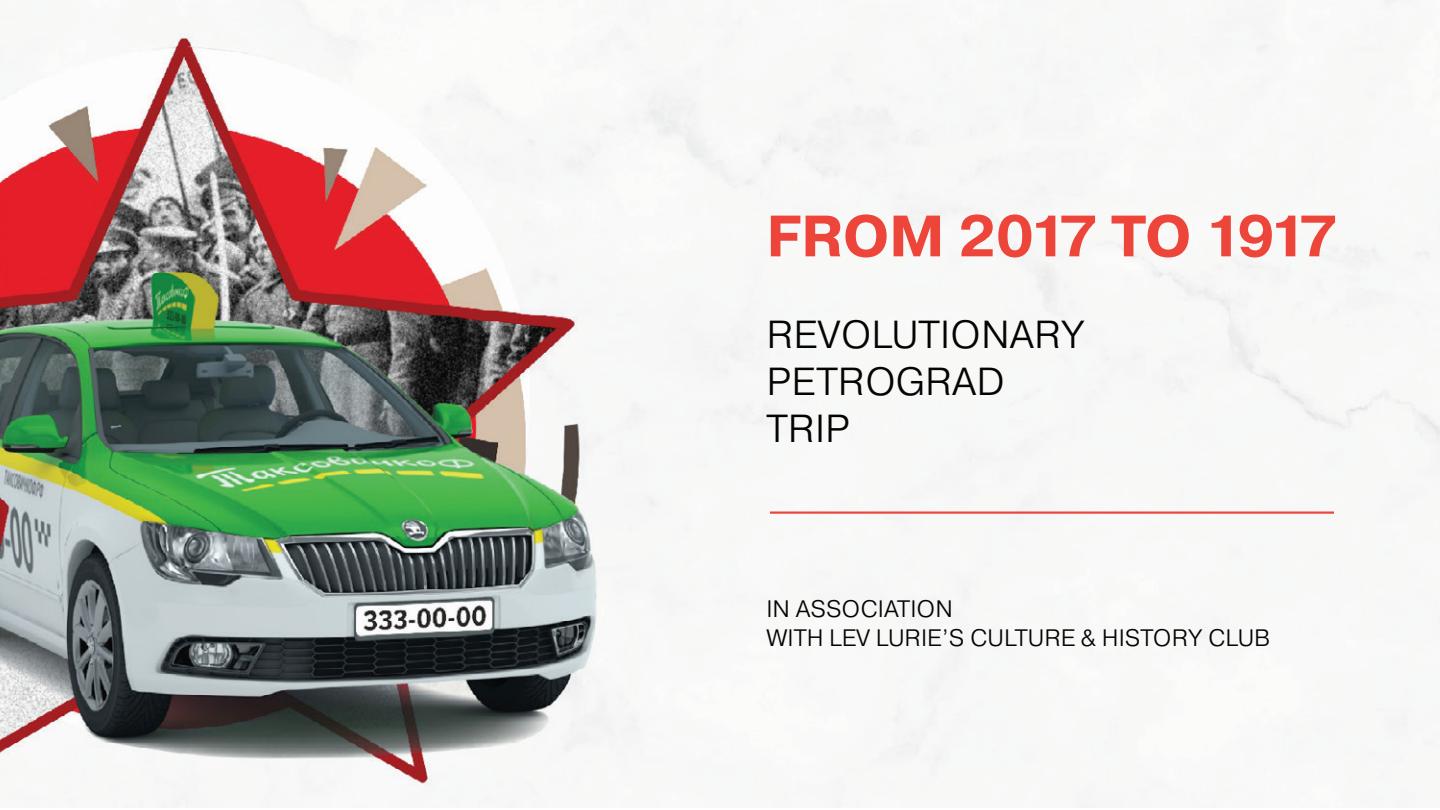
<style>
.page{position:relative;width:1440px;height:810px;background:#fff}
.page>*{position:absolute;margin:0;border:0;box-sizing:border-box;transform-origin:0 0}
.t1{font:700 58.2px "Pragmatica";letter-spacing:-.05em;color:#ee453b}
.t2{font:300 39px/47px "Pragmatica";color:#040503}
.t3{font:300 23.8px/28.6px "Pragmatica";color:#040503}
</style>
<div class="page">
<img style="left:0;top:0;width:1440px;height:808px">
<hr style="left:770px;top:511px;width:564px;height:3px;background:#ee453b">
<h1 class="t1" style="left:766px;top:199px;width:572px">FROM 2017 TO 1917</h1>
<h2 class="t2" style="left:766px;top:310px;width:320px">REVOLUTIONARY<br>PETROGRAD<br>TRIP</h2>
<p class="t3" style="left:766px;top:594px;width:506px">IN ASSOCIATION<br>WITH LEV LURIE’S CULTURE &amp; HISTORY CLUB</p>
</div>
